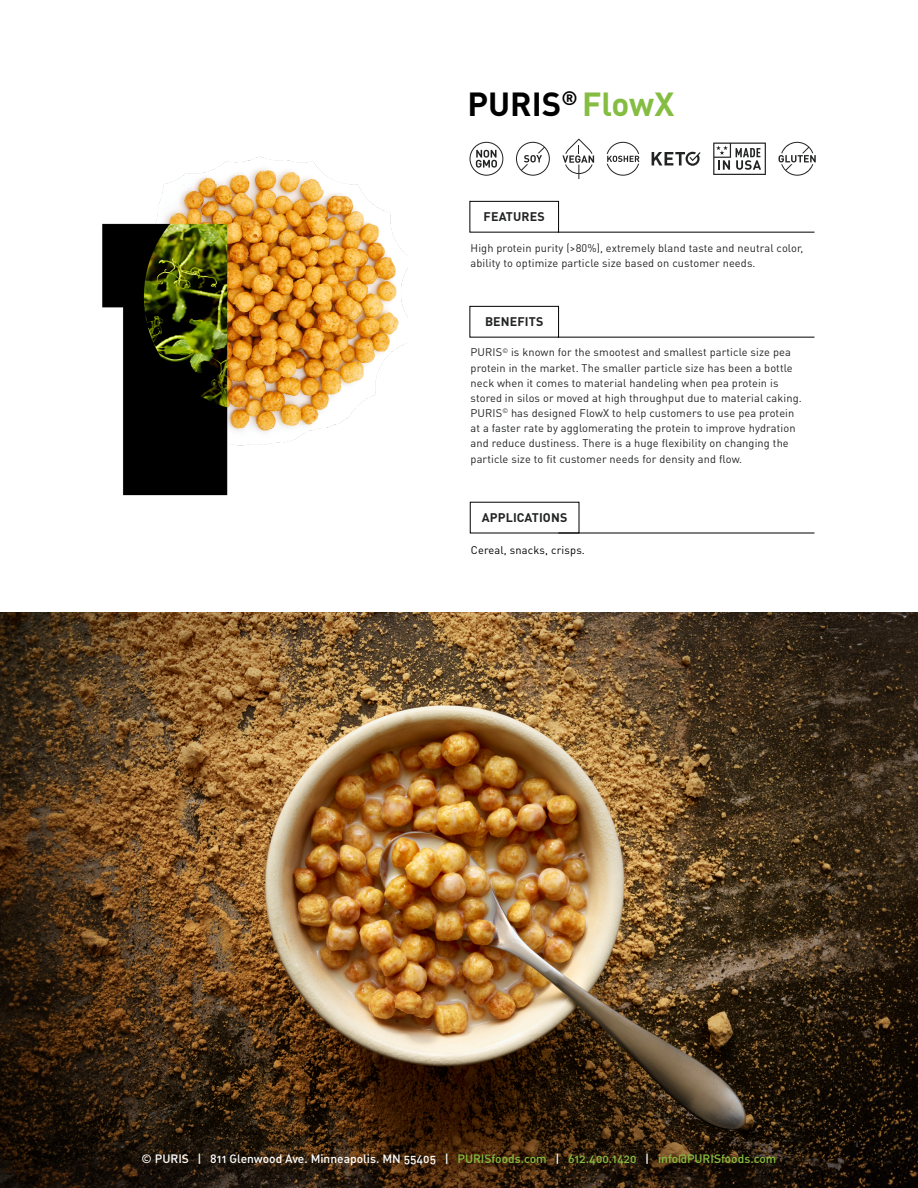
<style>
.page{position:relative;width:918px;height:1188px;background:#fff}
.page>*{position:absolute;margin:0;border:0;box-sizing:border-box;transform-origin:0 0}
.t1{font:700 33px "DIN Pro";color:#000}
.t2{font:700 12.45px "DIN Pro";letter-spacing:.01em;color:#222323}
.t3{font:12px "DIN Medium Alternate";color:#84bd41}
.t4{font:11.1px/15.1px "DIN Pro";letter-spacing:.01em;color:#222323}
.t5{font:11.1px "DIN Pro";letter-spacing:.015em;color:#000}
.s1{color:#84bd41}
.s2{color:#fff}
</style>
<div class="page">
<img style="left:0;top:612px;width:918px;height:576px">
<img style="left:102px;top:156px;width:305px;height:340px">
<svg style="left:607px;top:142px;width:33px;height:34px"></svg>
<svg style="left:516px;top:142px;width:34px;height:34px"></svg>
<svg style="left:779px;top:142px;width:37px;height:34px"></svg>
<svg style="left:562px;top:138px;width:32px;height:41px"></svg>
<svg style="left:652px;top:152px;width:49px;height:14px"></svg>
<div style="left:470px;top:201px;width:89px;height:32px;background:#fff;border:1px solid #000"></div>
<hr style="left:558px;top:232px;width:257px;height:1px;background:#000">
<hr style="left:558px;top:533px;width:257px;height:1px;background:#000">
<div style="left:470px;top:306px;width:89px;height:32px;background:#fff;border:1px solid #000"></div>
<hr style="left:558px;top:337px;width:257px;height:1px;background:#000">
<svg style="left:470px;top:142px;width:33px;height:34px"></svg>
<svg style="left:713px;top:143px;width:53px;height:32px"></svg>
<h1 class="t1" style="left:468px;top:81px;width:208px">PURIS<sup>®</sup> <span class="s1">FlowX</span></h1>
<p class="t2" style="left:484px;top:209px;width:63px">FEATURES</p>
<p class="t4" style="left:471px;top:240px;width:334px">High protein purity (&gt;80%), extremely bland taste and neutral color, ability to optimize particle size based on customer needs.</p>
<p class="t2" style="left:485px;top:314px;width:60px">BENEFITS</p>
<p class="t4" style="left:471px;top:344px;width:333px">PURIS<sup>©</sup> is known for the smootest and smallest particle size pea protein in the market. The smaller particle size has been a bottle neck when it comes to material handeling when pea protein is stored in silos or moved at high throughput due to material caking.<br>PURIS<sup>©</sup> has designed FlowX to help customers to use pea protein at a faster rate by agglomerating the protein to improve hydration and reduce dustiness. There is a huge flexibility on changing the particle size to fit customer needs for density and flow.</p>
<p class="t2" style="left:482px;top:509px;width:87px">APPLICATIONS</p>
<p class="t5" style="left:471px;top:542px;width:116px">Cereal, snacks, crisps.</p>
<p class="t3" style="left:142px;top:1151px;width:636px"><span class="s2">© PURIS | 811 Glenwood Ave. Minneapolis. MN 55405 |</span> PURISfoods.com <span class="s2">|</span> 612.400.1420 <span class="s2">|</span> info@PURISfoods.com</p>
</div>
